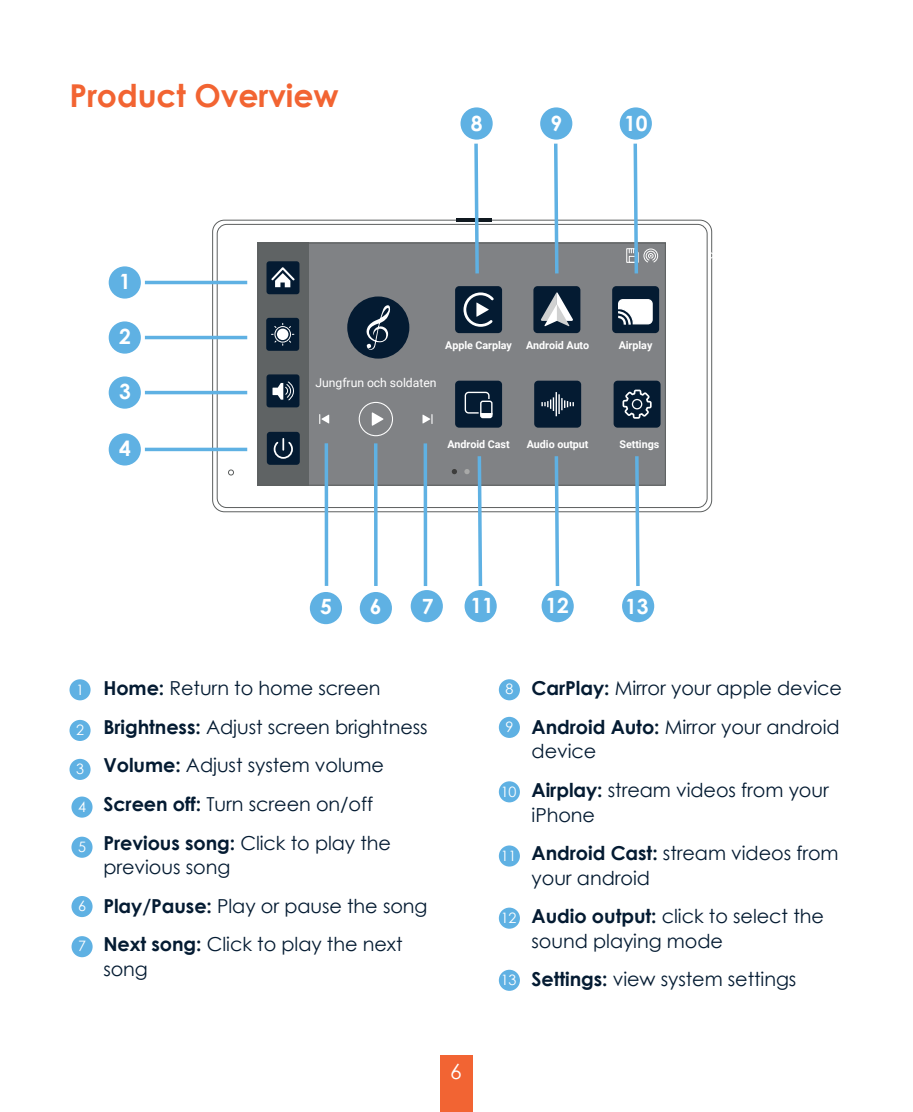
<style>
.page{position:relative;width:913px;height:1112px;background:#fff}
.page>*{position:absolute;margin:0;border:0;box-sizing:border-box;transform-origin:0 0}
.t1{font:700 31.5px "Century Gothic";letter-spacing:-.005em;color:#f26432}
.t2{font:700 21px "Century Gothic";letter-spacing:-.005em;color:#fff}
.t3{font:21px "Century Gothic";color:#fff}
.t4{font:19.25px/38.5px "Century Gothic";letter-spacing:-.005em;color:#041b32}
.t5{font:14.35px "Century Gothic";letter-spacing:-.005em;color:#fff}
.t6{font:12.25px "Roboto";letter-spacing:-.005em;color:#fff}
.t7{font:700 10.85px "Roboto";letter-spacing:-.005em;color:#fff}
.s1{font-weight:700}
</style>
<div class="page">
<div style="left:309px;top:243px;width:356px;height:242px;background:#808285"></div>
<div style="left:257px;top:243px;width:52px;height:242px;background:#5f6364"></div>
<div style="left:266px;top:374px;width:33px;height:33px;background:#041b32;border-radius:3px"></div>
<svg style="left:272px;top:381px;width:22px;height:20px"></svg>
<div style="left:266px;top:318px;width:33px;height:33px;background:#041b32;border-radius:3px"></div>
<svg style="left:271px;top:323px;width:23px;height:22px"></svg>
<div style="left:266px;top:261px;width:33px;height:33px;background:#041b32;border-radius:3px"></div>
<svg style="left:271px;top:267px;width:24px;height:20px"></svg>
<div style="left:267px;top:432px;width:33px;height:32px;background:#041b32;border-radius:3px"></div>
<svg style="left:273px;top:438px;width:20px;height:21px"></svg>
<div style="left:217px;top:224px;width:490px;height:284px;border:1px solid #5c5f5f;border-radius:10px"></div>
<div style="left:258px;top:243px;width:408px;height:242px;border:1px solid #5c5f5f"></div>
<svg style="left:228px;top:469px;width:6px;height:6px"></svg>
<div style="left:69px;top:719px;width:22px;height:21px;background:#5fb1e3;border-radius:50%"></div>
<div style="left:69px;top:679px;width:22px;height:21px;background:#5fb1e3;border-radius:50%"></div>
<div style="left:69px;top:758px;width:22px;height:21px;background:#5fb1e3;border-radius:50%"></div>
<div style="left:71px;top:796px;width:22px;height:21px;background:#5fb1e3;border-radius:50%"></div>
<div style="left:71px;top:836px;width:22px;height:21px;background:#5fb1e3;border-radius:50%"></div>
<div style="left:71px;top:895px;width:22px;height:21px;background:#5fb1e3;border-radius:50%"></div>
<div style="left:72px;top:935px;width:21px;height:22px;background:#5fb1e3;border-radius:50%"></div>
<div style="left:499px;top:679px;width:21px;height:21px;background:#5fb1e3;border-radius:50%"></div>
<div style="left:499px;top:716px;width:21px;height:21px;background:#5fb1e3;border-radius:50%"></div>
<div style="left:499px;top:781px;width:21px;height:21px;background:#5fb1e3;border-radius:50%"></div>
<div style="left:499px;top:845px;width:21px;height:21px;background:#5fb1e3;border-radius:50%"></div>
<div style="left:499px;top:907px;width:21px;height:21px;background:#5fb1e3;border-radius:50%"></div>
<div style="left:499px;top:969px;width:21px;height:21px;background:#5fb1e3;border-radius:50%"></div>
<div style="left:440px;top:1054px;width:33px;height:57px;background:#f26433"></div>
<div style="left:455px;top:286px;width:47px;height:47px;background:#041b32;border-radius:4px"></div>
<svg style="left:463px;top:292px;width:31px;height:35px"></svg>
<div style="left:533px;top:286px;width:47px;height:47px;background:#041b32;border-radius:4px"></div>
<svg style="left:541px;top:292px;width:32px;height:34px"></svg>
<div style="left:613px;top:380px;width:47px;height:47px;background:#041b32;border-radius:4px"></div>
<svg style="left:622px;top:389px;width:30px;height:30px"></svg>
<svg style="left:711px;top:247px;width:2px;height:16px"></svg>
<hr style="left:456px;top:218px;width:35px;height:4px;background:#101920">
<div style="left:534px;top:380px;width:47px;height:47px;background:#041b32;border-radius:4px"></div>
<svg style="left:561px;top:398px;width:13px;height:12px"></svg>
<hr style="left:558px;top:394px;width:2px;height:20px;background:#fff">
<hr style="left:555px;top:392px;width:2px;height:24px;background:#fff">
<svg style="left:541px;top:397px;width:13px;height:14px"></svg>
<div style="left:455px;top:380px;width:47px;height:47px;background:#041b32;border-radius:4px"></div>
<svg style="left:464px;top:391px;width:29px;height:28px"></svg>
<div style="left:612px;top:286px;width:47px;height:47px;background:#041b32;border-radius:4px"></div>
<svg style="left:618px;top:299px;width:35px;height:26px"></svg>
<svg style="left:319px;top:414px;width:10px;height:9px"></svg>
<svg style="left:422px;top:414px;width:10px;height:9px"></svg>
<svg style="left:372px;top:412px;width:11px;height:14px"></svg>
<div style="left:359px;top:402px;width:34px;height:34px;border:1px solid #fff;border-radius:50%"></div>
<div style="left:347px;top:296px;width:62px;height:62px;background:#041b32;border-radius:50%"></div>
<svg style="left:366px;top:305px;width:24px;height:45px"></svg>
<div style="left:310px;top:591px;width:32px;height:33px;background:#5fb1e3;border-radius:50%"></div>
<div style="left:360px;top:591px;width:32px;height:33px;background:#5fb1e3;border-radius:50%"></div>
<svg style="left:423px;top:443px;width:4px;height:143px"></svg>
<svg style="left:374px;top:443px;width:4px;height:143px"></svg>
<hr style="left:325px;top:443px;width:3px;height:142px;background:#5fb1e3">
<div style="left:411px;top:590px;width:32px;height:32px;background:#5fb1e3;border-radius:50%"></div>
<svg style="left:464px;top:469px;width:6px;height:5px"></svg>
<svg style="left:452px;top:469px;width:5px;height:5px"></svg>
<svg style="left:626px;top:143px;width:32px;height:131px"></svg>
<div style="left:619px;top:107px;width:33px;height:33px;background:#5fb1e3;border-radius:50%"></div>
<svg style="left:552px;top:143px;width:8px;height:131px"></svg>
<div style="left:540px;top:107px;width:32px;height:33px;background:#5fb1e3;border-radius:50%"></div>
<svg style="left:472px;top:143px;width:9px;height:131px"></svg>
<div style="left:460px;top:107px;width:33px;height:33px;background:#5fb1e3;border-radius:50%"></div>
<hr style="left:145px;top:281px;width:102px;height:3px;background:#5fb1e3">
<div style="left:109px;top:266px;width:32px;height:32px;background:#5fb1e3;border-radius:50%"></div>
<hr style="left:145px;top:336px;width:102px;height:3px;background:#5fb1e3">
<div style="left:109px;top:321px;width:32px;height:32px;background:#5fb1e3;border-radius:50%"></div>
<hr style="left:145px;top:391px;width:102px;height:3px;background:#5fb1e3">
<div style="left:109px;top:376px;width:32px;height:32px;background:#5fb1e3;border-radius:50%"></div>
<svg style="left:145px;top:447px;width:102px;height:4px"></svg>
<div style="left:109px;top:433px;width:32px;height:32px;background:#5fb1e3;border-radius:50%"></div>
<svg style="left:476px;top:456px;width:8px;height:130px"></svg>
<div style="left:464px;top:590px;width:33px;height:32px;background:#5fb1e3;border-radius:50%"></div>
<svg style="left:553px;top:456px;width:8px;height:130px"></svg>
<div style="left:541px;top:590px;width:33px;height:32px;background:#5fb1e3;border-radius:50%"></div>
<svg style="left:633px;top:456px;width:8px;height:130px"></svg>
<div style="left:622px;top:590px;width:32px;height:32px;background:#5fb1e3;border-radius:50%"></div>
<h1 class="t1" style="left:69px;top:71px;width:271px">Product Overview</h1>
<p class="t2" style="left:471px;top:107px;width:13px">8</p>
<p class="t2" style="left:550px;top:107px;width:13px">9</p>
<p class="t2" style="left:624px;top:107px;width:25px">10</p>
<p class="t2" style="left:119px;top:266px;width:13px">1</p>
<p class="t2" style="left:119px;top:321px;width:13px">2</p>
<p class="t2" style="left:119px;top:376px;width:13px">3</p>
<p class="t2" style="left:119px;top:432px;width:13px">4</p>
<p class="t7" style="left:445px;top:338px;width:68px">Apple Carplay</p>
<p class="t6" style="left:316px;top:374px;width:122px">Jungfrun och soldaten</p>
<p class="t7" style="left:526px;top:338px;width:65px">Android Auto</p>
<p class="t7" style="left:619px;top:338px;width:35px">Airplay</p>
<p class="t7" style="left:447px;top:437px;width:64px">Android Cast</p>
<p class="t7" style="left:527px;top:437px;width:63px">Audio output</p>
<p class="t7" style="left:619px;top:437px;width:41px">Settings</p>
<p class="t2" style="left:320px;top:590px;width:13px">5</p>
<p class="t2" style="left:370px;top:590px;width:13px">6</p>
<p class="t2" style="left:422px;top:590px;width:13px">7</p>
<p class="t5" style="left:76px;top:679px;width:9px">1</p>
<p class="t5" style="left:76px;top:719px;width:9px">2</p>
<p class="t5" style="left:76px;top:758px;width:9px">3</p>
<p class="t5" style="left:78px;top:796px;width:9px">4</p>
<p class="t5" style="left:78px;top:836px;width:9px">5</p>
<p class="t5" style="left:78px;top:895px;width:9px">6</p>
<p class="t5" style="left:78px;top:935px;width:9px">7</p>
<p class="t4" style="left:103px;top:668px;width:326px"><span class="s1">Home:</span> Return to home screen<br><span class="s1">Brightness:</span> Adjust screen brightness<br><span class="s1">Volume:</span> Adjust system volume<br><span class="s1">Screen off:</span> Turn screen on/off<br><span class="s1">Previous song:</span> Click to play the</p>
<p class="t4" style="left:103px;top:847px;width:326px">previous song<br><span class="s1">Play/Pause:</span> Play or pause the song<br><span class="s1">Next song:</span> Click to play the next</p>
<p class="t4" style="left:103px;top:948px;width:46px">song</p>
<p class="t2" style="left:471px;top:589px;width:25px">11</p>
<p class="t2" style="left:545px;top:589px;width:25px">12</p>
<p class="t2" style="left:625px;top:590px;width:25px">13</p>
<p class="t5" style="left:505px;top:679px;width:9px">8</p>
<p class="t5" style="left:505px;top:716px;width:9px">9</p>
<p class="t5" style="left:501px;top:781px;width:17px">10</p>
<p class="t5" style="left:501px;top:845px;width:17px">11</p>
<p class="t5" style="left:501px;top:907px;width:17px">12</p>
<p class="t5" style="left:501px;top:969px;width:17px">13</p>
<p class="t4" style="left:531px;top:668px;width:312px"><span class="s1">CarPlay:</span> Mirror your apple device<br><span class="s1">Android Auto:</span> Mirror your android</p>
<p class="t4" style="left:531px;top:731px;width:299px">device<br><span class="s1">Airplay:</span> stream videos from your</p>
<p class="t4" style="left:531px;top:794px;width:309px">iPhone<br><span class="s1">Android Cast:</span> stream videos from</p>
<p class="t4" style="left:531px;top:857px;width:294px">your android<br><span class="s1">Audio output:</span> click to select the</p>
<p class="t4" style="left:531px;top:920px;width:266px">sound playing mode<br><span class="s1">Settings:</span> view system settings</p>
<p class="t3" style="left:450px;top:1056px;width:13px">6</p>
</div>
